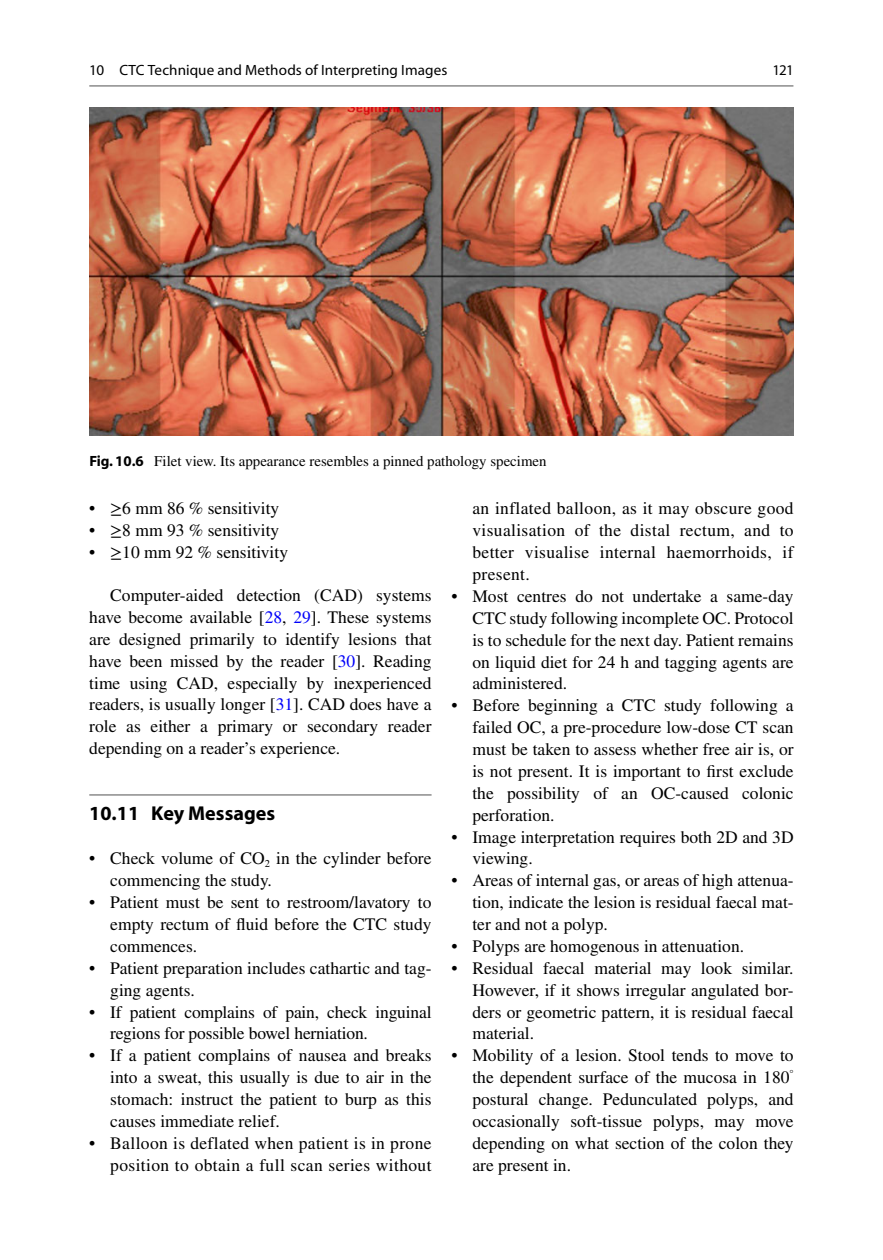
<style>
.page{position:relative;width:883px;height:1260px;background:#fff}
.page>*{position:absolute;margin:0;border:0;box-sizing:border-box;transform-origin:0 0}
.t1{font:700 20.12px "Fflxsk Myriad";color:#000}
.t2{font:17.5px/21.9px "Trqchb Times";color:#000;text-align:justify}
.t3{font:17.5px/21.9px "Trqchb Times";letter-spacing:.02em;color:#000;text-align:right}
.t4{font:14.88px "Trqchb Times";color:#000}
.t5{font:14.88px "Xnjhrv Myriad";letter-spacing:.005em;color:#000}
.s1{font-family:"Fflxsk Myriad";font-weight:700}
.s2{font-family:"Txcslh STIX General"}
.s3{color:#0000fa}
</style>
<div class="page">
<hr style="left:89px;top:794px;width:343px;height:2px;background:#9c9c9c">
<img style="left:89px;top:107px;width:705px;height:328px">
<hr style="left:89px;top:85px;width:704px;height:2px;background:#9c9c9c">
<p class="t5" style="left:89px;top:65px;width:360px">10 CTC Technique and Methods of Interpreting Images</p>
<p class="t4" style="left:89px;top:456px;width:459px"><span class="s1">Fig. 10.6</span> Filet view. Its appearance resembles a pinned pathology specimen</p>
<p class="t5" style="left:772px;top:65px;width:23px">121</p>
<p class="t2" style="left:89px;top:499px;width:192px">• <span class="s2">≥</span>6 mm 86 % sensitivity</p>
<p class="t2" style="left:89px;top:521px;width:192px">• <span class="s2">≥</span>8 mm 93 % sensitivity</p>
<p class="t2" style="left:89px;top:543px;width:200px">• <span class="s2">≥</span>10 mm 92 % sensitivity</p>
<p class="t2" style="left:89px;top:586px;width:344px;text-indent:21px">Computer-aided detection (CAD) systems have become available [ <span class="s3">28</span> , <span class="s3">29</span> ]. These systems are designed primarily to identify lesions that have been missed by the reader [ <span class="s3">30</span> ]. Reading time using CAD, especially by inexperienced readers, is usually longer [ <span class="s3">31</span> ]. CAD does have a role as either a primary or secondary reader depending on a reader’s experience.</p>
<p class="t1" style="left:89px;top:806px;width:187px">10.11 Key Messages</p>
<p class="t2" style="left:110px;top:849px;width:323px;text-indent:-21px">• Check volume of CO <sub>2</sub> in the cylinder before commencing the study.</p>
<p class="t2" style="left:110px;top:893px;width:323px;text-indent:-21px">• Patient must be sent to restroom/lavatory to empty rectum of fluid before the CTC study commences.</p>
<p class="t2" style="left:110px;top:959px;width:323px;text-indent:-21px">• Patient preparation includes cathartic and tag&shy;ging agents.</p>
<p class="t2" style="left:110px;top:1002px;width:323px;text-indent:-21px">• If patient complains of pain, check inguinal regions for possible bowel herniation.</p>
<p class="t2" style="left:110px;top:1046px;width:323px;text-indent:-21px">• If a patient complains of nausea and breaks into a sweat, this usually is due to air in the stomach: instruct the patient to burp as this causes immediate relief.</p>
<p class="t3" style="left:89px;top:1134px;width:344px">• Balloon is deflated when patient is in prone position to obtain a full scan series without</p>
<p class="t2" style="left:472px;top:499px;width:323px">an inflated balloon, as it may obscure good visualisation of the distal rectum, and to better visualise internal haemorrhoids, if present.</p>
<p class="t2" style="left:472px;top:587px;width:323px;text-indent:-21px">• Most centres do not undertake a same-day CTC study following incomplete OC. Protocol is to schedule for the next day. Patient remains on liquid diet for 24 h and tagging agents are administered.</p>
<p class="t2" style="left:472px;top:696px;width:323px;text-indent:-21px">• Before beginning a CTC study following a failed OC, a pre-procedure low-dose CT scan must be taken to assess whether free air is, or is not present. It is important to first exclude the possibility of an OC-caused colonic perforation.</p>
<p class="t2" style="left:472px;top:827px;width:323px;text-indent:-21px">• Image interpretation requires both 2D and 3D viewing.</p>
<p class="t2" style="left:472px;top:871px;width:323px;text-indent:-21px">• Areas of internal gas, or areas of high attenua&shy;tion, indicate the lesion is residual faecal mat&shy;ter and not a polyp.</p>
<p class="t2" style="left:451px;top:937px;width:294px">• Polyps are homogenous in attenuation.</p>
<p class="t2" style="left:472px;top:959px;width:323px;text-indent:-21px">• Residual faecal material may look similar.<br>However, if it shows irregular angulated bor&shy;ders or geometric pattern, it is residual faecal material.</p>
<p class="t2" style="left:472px;top:1046px;width:323px;text-indent:-21px">• Mobility of a lesion. Stool tends to move to the dependent surface of the mucosa in 180 <sup>° </sup>postural change. Pedunculated polyps, and occasionally soft-tissue polyps, may move depending on what section of the colon they are present in.</p>
</div>
